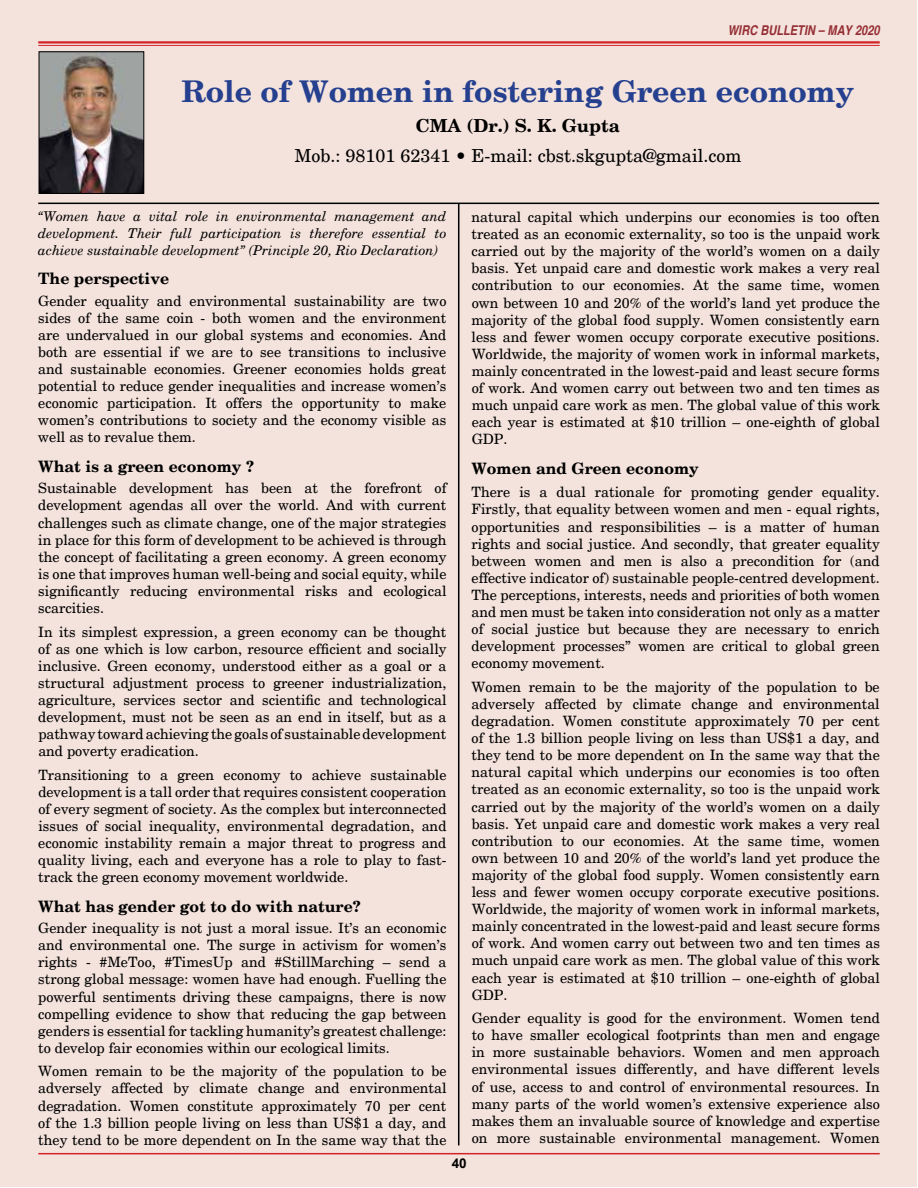
<style>
.page{position:relative;width:918px;height:1188px;background:#fff}
.page>*{position:absolute;margin:0;border:0;box-sizing:border-box;transform-origin:0 0}
.t1{font:700 30px "New Century Schlbk";color:#25408f}
.t2{font:18px "New Century Schlbk";color:#000}
.t3{font:700 18px "New Century Schlbk";color:#000}
.t4{font:700 15.75px "New Century Schlbk";color:#000}
.t5{font:14.25px/17.1px "New Century Schlbk";color:#000;text-align:justify}
.t6{font:italic 13.5px/16.6px "New Century Schlbk";color:#000;text-align:justify}
.t7{font:italic 700 condensed 13.5px "Helvetica";color:#962e34}
.t8{font:700 13.5px "Helvetica";color:#000}
</style>
<div class="page">
<div style="left:1px;top:1px;width:916px;height:1186px;background:#f4e3dc"></div>
<hr style="left:38px;top:1153px;width:842px;height:1px;background:#d2232a">
<hr style="left:38px;top:41px;width:842px;height:3px;background:#d2232a">
<hr style="left:38px;top:45px;width:842px;height:1px;background:#d2232a">
<img style="left:41px;top:53px;width:101px;height:139px">
<div style="left:39px;top:51px;width:105px;height:143px;border:1px solid #000"></div>
<hr style="left:38px;top:203px;width:841px;height:1px;background:#000">
<hr style="left:458px;top:203px;width:1px;height:942px;background:#000">
<p class="t7" style="left:728px;top:22px;width:153px">WIRC BULLETIN – MAY 2020</p>
<h1 class="t1" style="left:181px;top:72px;width:674px">Role of Women in fostering Green economy</h1>
<p class="t3" style="left:416px;top:114px;width:206px">CMA (Dr.) S. K. Gupta</p>
<p class="t2" style="left:294px;top:145px;width:448px">Mob.: 98101 62341 • E-mail: cbst.skgupta@gmail.com</p>
<p class="t6" style="left:38px;top:208px;width:410px">“Women have a vital role in environmental management and development. Their full participation is therefore essential to achieve sustainable development” (Principle 20, Rio Declaration)</p>
<p class="t4" style="left:38px;top:269px;width:132px">The perspective</p>
<p class="t5" style="left:38px;top:292px;width:410px">Gender equality and environmental sustainability are two sides of the same coin - both women and the environment are undervalued in our global systems and economies. And both are essential if we are to see transitions to inclusive and sustainable economies. Greener economies holds great potential to reduce gender inequalities and increase women’s economic participation. It offers the opportunity to make women’s contributions to society and the economy visible as well as to revalue them.</p>
<p class="t4" style="left:38px;top:456px;width:217px">What is a green economy ?</p>
<p class="t5" style="left:38px;top:480px;width:410px">Sustainable development has been at the forefront of development agendas all over the world. And with current challenges such as climate change, one of the major strategies in place for this form of development to be achieved is through the concept of facilitating a green economy. A green economy is one that improves human well-being and social equity, while significantly reducing environmental risks and ecological scarcities.</p>
<p class="t5" style="left:38px;top:623px;width:410px">In its simplest expression, a green economy can be thought of as one which is low carbon, resource efficient and socially inclusive. Green economy, understood either as a goal or a structural adjustment process to greener industrialization, agriculture, services sector and scientific and technological development, must not be seen as an end in itself, but as a pathway toward achieving the goals of sustainable development and poverty eradication.</p>
<p class="t5" style="left:38px;top:766px;width:410px">Transitioning to a green economy to achieve sustainable development is a tall order that requires consistent cooperation of every segment of society. As the complex but interconnected issues of social inequality, environmental degradation, and economic instability remain a major threat to progress and quality living, each and everyone has a role to play to fast&shy;track the green economy movement worldwide.</p>
<p class="t4" style="left:38px;top:896px;width:324px">What has gender got to do with nature?</p>
<p class="t5" style="left:38px;top:920px;width:410px">Gender inequality is not just a moral issue. It’s an economic and environmental one. The surge in activism for women’s rights - #MeToo, #TimesUp and #StillMarching – send a strong global message: women have had enough. Fuelling the powerful sentiments driving these campaigns, there is now compelling evidence to show that reducing the gap between genders is essential for tackling humanity’s greatest challenge: to develop fair economies within our ecological limits.</p>
<p class="t5" style="left:38px;top:1063px;width:410px">Women remain to be the majority of the population to be adversely affected by climate change and environmental degradation. Women constitute approximately 70 per cent of the 1.3 billion people living on less than US$1 a day, and they tend to be more dependent on In the same way that the</p>
<p class="t5" style="left:472px;top:209px;width:410px">natural capital which underpins our economies is too often treated as an economic externality, so too is the unpaid work carried out by the majority of the world’s women on a daily basis. Yet unpaid care and domestic work makes a very real contribution to our economies. At the same time, women own between 10 and 20% of the world’s land yet produce the majority of the global food supply. Women consistently earn less and fewer women occupy corporate executive positions.<br>Worldwide, the majority of women work in informal markets, mainly concentrated in the lowest-paid and least secure forms of work. And women carry out between two and ten times as much unpaid care work as men. The global value of this work each year is estimated at $10 trillion – one-eighth of global GDP.</p>
<p class="t4" style="left:472px;top:458px;width:229px">Women and Green economy</p>
<p class="t5" style="left:472px;top:484px;width:410px">There is a dual rationale for promoting gender equality.<br>Firstly, that equality between women and men - equal rights, opportunities and responsibilities – is a matter of human rights and social justice. And secondly, that greater equality between women and men is also a precondition for (and effective indicator of) sustainable people-centred development.<br>The perceptions, interests, needs and priorities of both women and men must be taken into consideration not only as a matter of social justice but because they are necessary to enrich development processes” women are critical to global green economy movement.</p>
<p class="t5" style="left:472px;top:678px;width:410px">Women remain to be the majority of the population to be adversely affected by climate change and environmental degradation. Women constitute approximately 70 per cent of the 1.3 billion people living on less than US$1 a day, and they tend to be more dependent on In the same way that the natural capital which underpins our economies is too often treated as an economic externality, so too is the unpaid work carried out by the majority of the world’s women on a daily basis. Yet unpaid care and domestic work makes a very real contribution to our economies. At the same time, women own between 10 and 20% of the world’s land yet produce the majority of the global food supply. Women consistently earn less and fewer women occupy corporate executive positions.<br>Worldwide, the majority of women work in informal markets, mainly concentrated in the lowest-paid and least secure forms of work. And women carry out between two and ten times as much unpaid care work as men. The global value of this work each year is estimated at $10 trillion – one-eighth of global GDP.</p>
<p class="t5" style="left:472px;top:1010px;width:410px">Gender equality is good for the environment. Women tend to have smaller ecological footprints than men and engage in more sustainable behaviors. Women and men approach environmental issues differently, and have different levels of use, access to and control of environmental resources. In many parts of the world women’s extensive experience also makes them an invaluable source of knowledge and expertise on more sustainable environmental management. Women</p>
<p class="t8" style="left:452px;top:1154px;width:17px">40</p>
</div>
